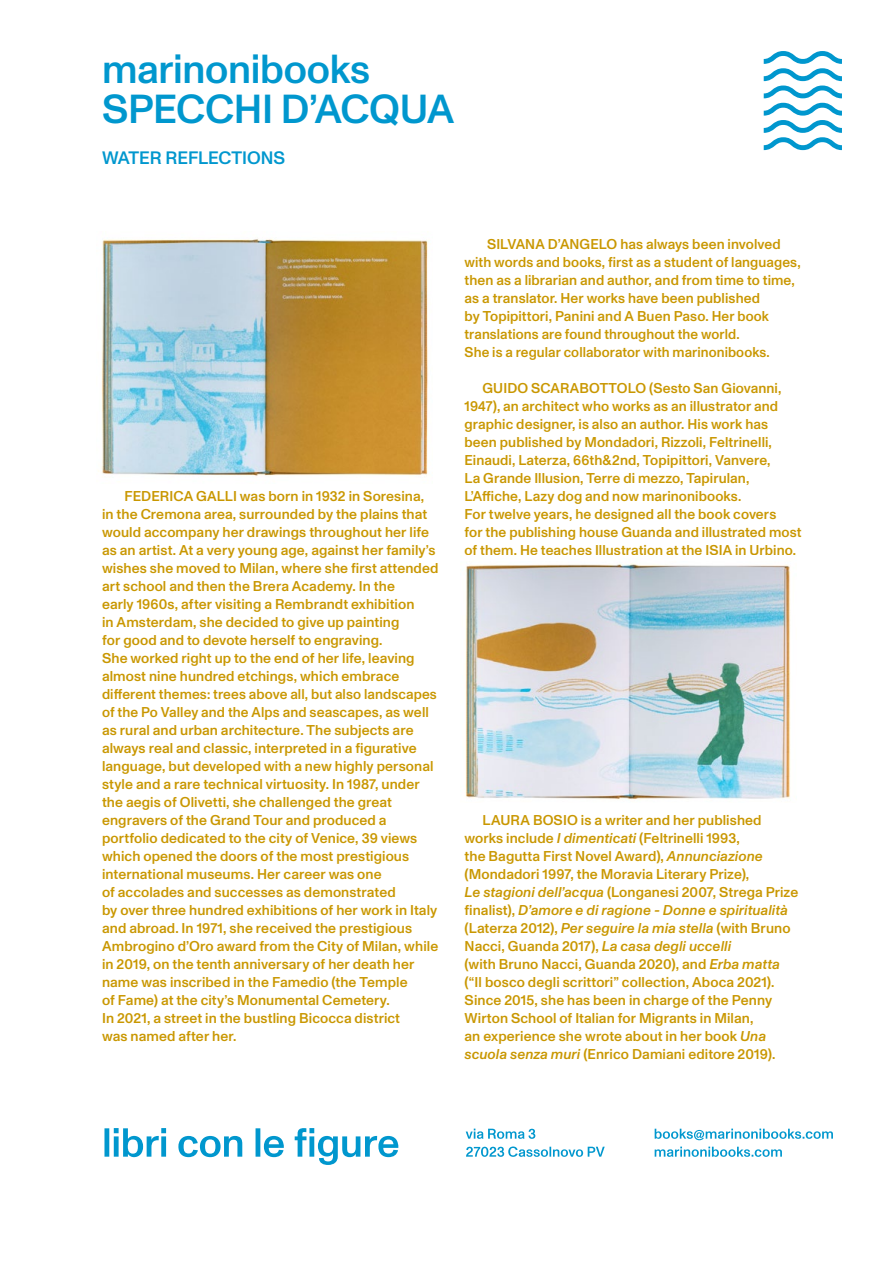
<style>
.page{position:relative;width:893px;height:1263px;background:#fff}
.page>*{position:absolute;margin:0;border:0;box-sizing:border-box;transform-origin:0 0}
.t1{font:500 40.5px/40.5px "Monument Grotesk";letter-spacing:-.005em;color:#0097ce}
.t2{font:500 18px "Monument Grotesk";letter-spacing:-.005em;color:#0097ce}
.t3{font:500 14.25px/18px "Monument Grotesk";letter-spacing:.005em;color:#c99700}
.s1{font-style:italic}
</style>
<div class="page">
<svg style="left:104px;top:1128px;width:294px;height:37px"></svg>
<svg style="left:466px;top:1146px;width:139px;height:11px"></svg>
<svg style="left:466px;top:1128px;width:69px;height:11px"></svg>
<svg style="left:655px;top:1146px;width:127px;height:11px"></svg>
<svg style="left:655px;top:1128px;width:178px;height:12px"></svg>
<svg style="left:764px;top:51px;width:78px;height:99px"></svg>
<img style="left:98px;top:238px;width:331px;height:238px">
<img style="left:465px;top:563px;width:325px;height:237px">
<h1 class="t1" style="left:102px;top:46px;width:354px">marinonibooks<br>SPECCHI D’ACQUA</h1>
<p class="t2" style="left:102px;top:144px;width:185px">WATER REFLECTIONS</p>
<p class="t3" style="left:102px;top:486px;width:338px;text-indent:23px">FEDERICA GALLI was born in 1932 in Soresina, in the Cremona area, surrounded by the plains that would accompany her drawings throughout her life as an artist. At a very young age, against her family’s wishes she moved to Milan, where she first attended art school and then the Brera Academy. In the<br>early 1960s, after visiting a Rembrandt exhibition<br>in Amsterdam, she decided to give up painting<br>for good and to devote herself to engraving.<br>She worked right up to the end of her life, leaving almost nine hundred etchings, which embrace different themes: trees above all, but also landscapes of the Po Valley and the Alps and seascapes, as well as rural and urban architecture. The subjects are always real and classic, interpreted in a figurative language, but developed with a new highly personal style and a rare technical virtuosity. In 1987, under the aegis of Olivetti, she challenged the great engravers of the Grand Tour and produced a portfolio dedicated to the city of Venice, 39 views which opened the doors of the most prestigious international museums. Her career was one<br>of accolades and successes as demonstrated<br>by over three hundred exhibitions of her work in Italy and abroad. In 1971, she received the prestigious Ambrogino d’Oro award from the City of Milan, while in 2019, on the tenth anniversary of her death her name was inscribed in the Famedio (the Temple<br>of Fame) at the city’s Monumental Cemetery.<br>In 2021, a street in the bustling Bicocca district<br>was named after her.</p>
<p class="t3" style="left:465px;top:234px;width:338px;text-indent:23px">SILVANA D’ANGELO has always been involved with words and books, first as a student of languages, then as a librarian and author, and from time to time, as a translator. Her works have been published<br>by Topipittori, Panini and A Buen Paso. Her book translations are found throughout the world.<br>She is a regular collaborator with marinonibooks.</p>
<p class="t3" style="left:465px;top:378px;width:339px;text-indent:18px">GUIDO SCARABOTTOLO (Sesto San Giovanni, 1947), an architect who works as an illustrator and graphic designer, is also an author. His work has been published by Mondadori, Rizzoli, Feltrinelli, Einaudi, Laterza, 66th&amp;2nd, Topipittori, Vanvere,<br>La Grande Illusion, Terre di mezzo, Tapirulan, L’Affiche, Lazy dog and now marinonibooks.<br>For twelve years, he designed all the book covers<br>for the publishing house Guanda and illustrated most of them. He teaches Illustration at the ISIA in Urbino.</p>
<p class="t3" style="left:465px;top:810px;width:335px;text-indent:18px">LAURA BOSIO is a writer and her published works include <span class="s1">I dimenticati</span> (Feltrinelli 1993,<br>the Bagutta First Novel Award), <span class="s1">Annunciazione </span>(Mondadori 1997, the Moravia Literary Prize),<br><span class="s1">Le stagioni dell’acqua</span> (Longanesi 2007, Strega Prize finalist), <span class="s1">D’amore e di ragione - Donne e spiritualità </span>(Laterza 2012), <span class="s1">Per seguire la mia stella</span> (with Bruno Nacci, Guanda 2017), <span class="s1">La casa degli uccelli<br></span>(with Bruno Nacci, Guanda 2020), and <span class="s1">Erba matta </span>(“Il bosco degli scrittori” collection, Aboca 2021).<br>Since 2015, she has been in charge of the Penny Wirton School of Italian for Migrants in Milan,<br>an experience she wrote about in her book <span class="s1">Una scuola senza muri</span> (Enrico Damiani editore 2019).</p>
</div>
